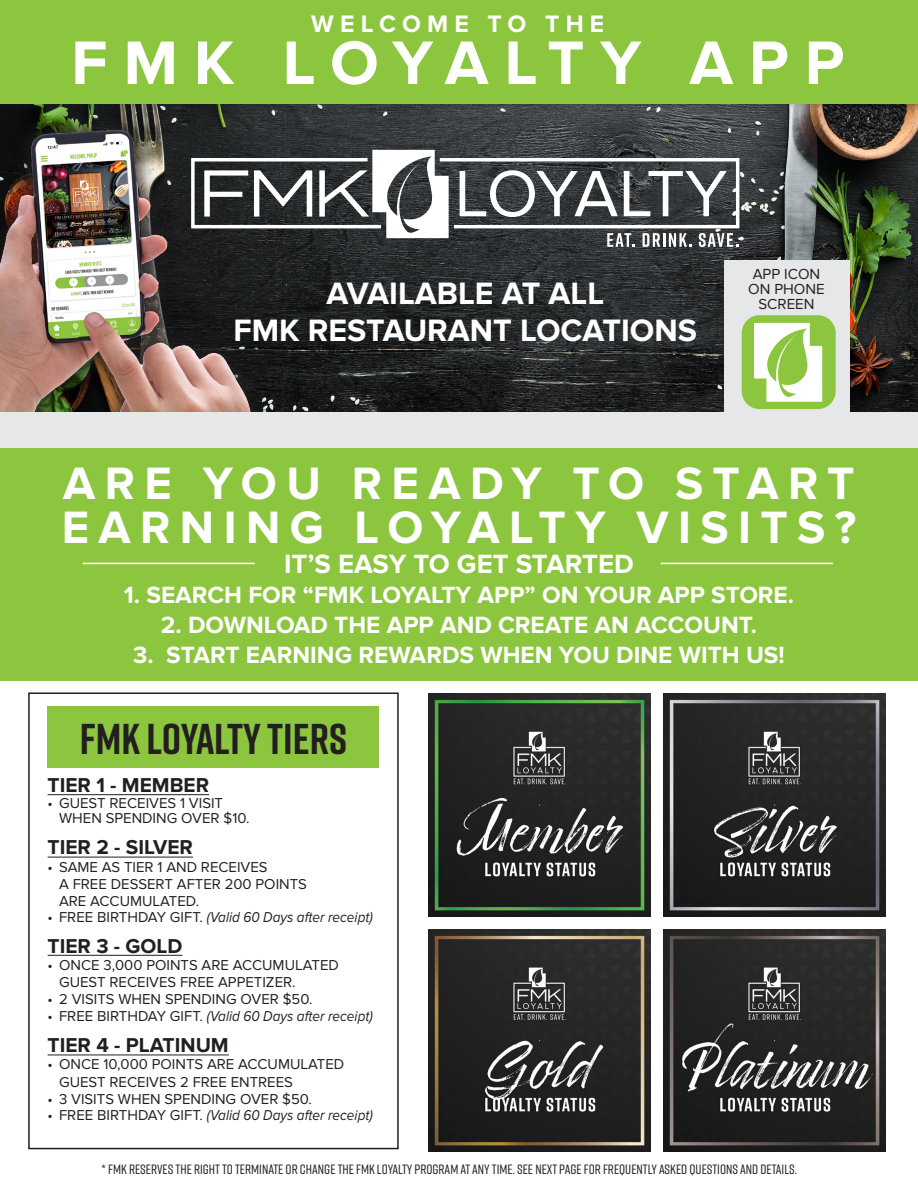
<style>
.page{position:relative;width:918px;height:1188px;background:#fff}
.page>*{position:absolute;margin:0;border:0;box-sizing:border-box;transform-origin:0 0}
.t1{font:700 63.75px "Proxima Nova";letter-spacing:.25em;color:#fff}
.t2{font:700 47.1px "Proxima Nova";letter-spacing:.2em;color:#fff}
.t3{font:700 43.05px "Rift";color:#231f20}
.t4{font:700 32.1px "Proxima Nova";color:#fff}
.t5{font:700 27.45px "Proxima Nova";color:#fff}
.t6{font:700 24.75px "Proxima Nova";letter-spacing:.25em;color:#fff}
.t7{font:700 24.45px "Proxima Nova";color:#fff}
.t8{font:700 20.85px "Proxima Nova";color:#231f20}
.t9{font:15.15px/15.1px "Proxima Nova";color:#231f20;text-align:center}
.t10{font:14.85px "Proxima Nova";color:#231f20}
.t11{font:italic 14.85px "Proxima Nova";color:#231f20;scale:.91 1}
.t12{font:500 13.5px "Rift";color:#231f20}
.s1{font-style:normal}
</style>
<div class="page">
<img style="left:411px;top:112px;width:507px;height:301px">
<img style="left:0;top:112px;width:411px;height:301px">
<div style="left:0;top:445px;width:918px;height:235px;background:#8bc63e"></div>
<div style="left:0;top:413px;width:918px;height:35px;background:#e6e7e9"></div>
<div style="left:0;top:0;width:918px;height:112px;background:#231f20;opacity:.45"></div>
<div style="left:0;top:0;width:918px;height:103px;background:#8bc63e"></div>
<hr style="left:83px;top:563px;width:172px;height:1px;background:#fff">
<hr style="left:661px;top:563px;width:172px;height:1px;background:#fff">
<img style="left:428px;top:694px;width:222px;height:222px">
<img style="left:664px;top:694px;width:222px;height:222px">
<img style="left:428px;top:929px;width:222px;height:222px">
<img style="left:664px;top:929px;width:222px;height:222px">
<div style="left:28px;top:692px;width:371px;height:457px;border:2px solid #231f20"></div>
<div style="left:48px;top:706px;width:331px;height:62px;background:#8bc63e"></div>
<hr style="left:48px;top:794px;width:161px;height:1px;background:#231f20">
<hr style="left:48px;top:857px;width:145px;height:1px;background:#231f20">
<hr style="left:48px;top:955px;width:134px;height:1px;background:#231f20">
<hr style="left:48px;top:1055px;width:181px;height:1px;background:#231f20">
<svg style="left:190px;top:150px;width:550px;height:97px"></svg>
<div style="left:725px;top:260px;width:125px;height:154px;background:#e6e7e9"></div>
<div style="left:742px;top:315px;width:94px;height:94px;background:#8bc63e;border-radius:18px"></div>
<svg style="left:754px;top:323px;width:69px;height:79px"></svg>
<p class="t6" style="left:311px;top:9px;width:295px">WELCOME TO THE</p>
<p class="t1" style="left:71px;top:26px;width:775px">FMK LOYALTY APP</p>
<p class="t4" style="left:326px;top:275px;width:279px">AVAILABLE AT ALL</p>
<p class="t4" style="left:233px;top:312px;width:465px">FMK RESTAURANT LOCATIONS</p>
<p class="t9" style="left:753px;top:267px;width:69px">APP ICON</p>
<p class="t9" style="left:748px;top:282px;width:78px">ON PHONE<br>SCREEN</p>
<p class="t2" style="left:63px;top:456px;width:793px">ARE YOU READY TO START</p>
<p class="t2" style="left:62px;top:501px;width:796px">EARNING LOYALTY VISITS?</p>
<p class="t5" style="left:284px;top:549px;width:351px">IT’S EASY TO GET STARTED</p>
<p class="t7" style="left:124px;top:581px;width:672px">1. SEARCH FOR “FMK LOYALTY APP” ON YOUR APP STORE.</p>
<p class="t7" style="left:161px;top:611px;width:598px">2. DOWNLOAD THE APP AND CREATE AN ACCOUNT.</p>
<p class="t7" style="left:133px;top:641px;width:653px">3. START EARNING REWARDS WHEN YOU DINE WITH US!</p>
<p class="t3" style="left:80px;top:708px;width:269px">FMK LOYALTY TIERS</p>
<p class="t8" style="left:48px;top:773px;width:163px">TIER 1 - MEMBER</p>
<p class="t10" style="left:48px;top:794px;width:177px">• GUEST RECEIVES 1 VISIT</p>
<p class="t10" style="left:59px;top:810px;width:192px">WHEN SPENDING OVER $10.</p>
<p class="t8" style="left:48px;top:835px;width:147px">TIER 2 - SILVER</p>
<p class="t10" style="left:48px;top:858px;width:221px">• SAME AS TIER 1 AND RECEIVES</p>
<p class="t10" style="left:59px;top:875px;width:249px">A FREE DESSERT AFTER 200 POINTS</p>
<p class="t10" style="left:59px;top:892px;width:142px">ARE ACCUMULATED.</p>
<p class="t11" style="left:48px;top:908px;width:359px"><span class="s1">• FREE BIRTHDAY GIFT.</span> (Valid 60 Days after receipt)</p>
<p class="t8" style="left:48px;top:934px;width:136px">TIER 3 - GOLD</p>
<p class="t10" style="left:48px;top:956px;width:293px">• ONCE 3,000 POINTS ARE ACCUMULATED</p>
<p class="t10" style="left:59px;top:973px;width:238px">GUEST RECEIVES FREE APPETIZER.</p>
<p class="t10" style="left:48px;top:991px;width:266px">• 2 VISITS WHEN SPENDING OVER $50.</p>
<p class="t11" style="left:48px;top:1008px;width:359px"><span class="s1">• FREE BIRTHDAY GIFT.</span> (Valid 60 Days after receipt)</p>
<p class="t8" style="left:48px;top:1033px;width:183px">TIER 4 - PLATINUM</p>
<p class="t10" style="left:48px;top:1056px;width:298px">• ONCE 10,000 POINTS ARE ACCUMULATED</p>
<p class="t10" style="left:59px;top:1073px;width:235px">GUEST RECEIVES 2 FREE ENTREES</p>
<p class="t10" style="left:48px;top:1090px;width:266px">• 3 VISITS WHEN SPENDING OVER $50.</p>
<p class="t11" style="left:48px;top:1106px;width:359px"><span class="s1">• FREE BIRTHDAY GIFT.</span> (Valid 60 Days after receipt)</p>
<p class="t12" style="left:102px;top:1160px;width:697px">* FMK RESERVES THE RIGHT TO TERMINATE OR CHANGE THE FMK LOYALTY PROGRAM AT ANY TIME. SEE NEXT PAGE FOR FREQUENTLY ASKED QUESTIONS AND DETAILS.</p>
</div>
